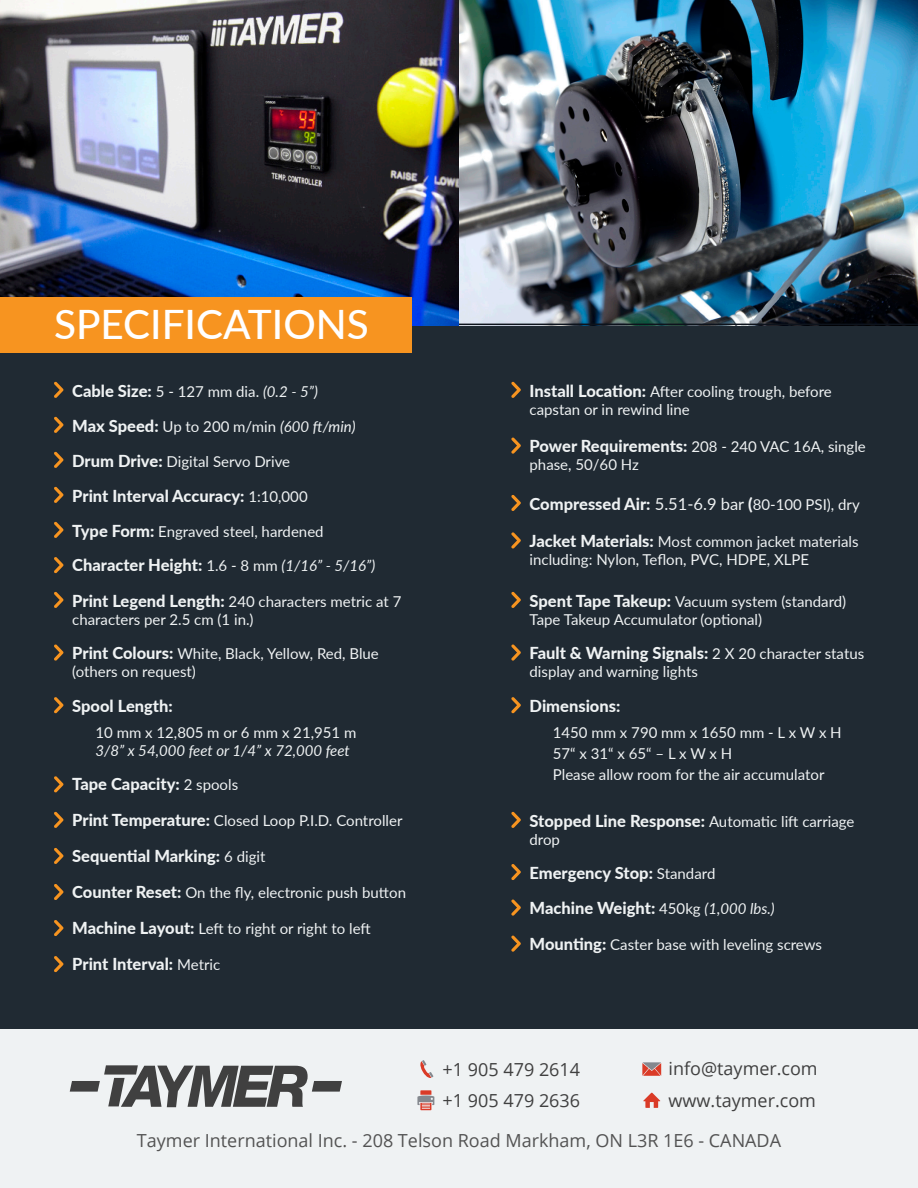
<style>
.page{position:relative;width:918px;height:1188px;background:#fff}
.page>*{position:absolute;margin:0;border:0;box-sizing:border-box;transform-origin:0 0}
.t1{font:500 40.5px "Lato";color:#fff}
.t2{font:18px "Open Sans";color:#535353}
.t3{font:18px "Open Sans";color:#404040}
.t4{font:800 16.5px "Lato";color:#eff2f3}
.t5{font:15px/18px "Lato";color:#eff2f3}
.t6{font:italic 15px "Lato";color:#eff2f3}
.s1{font-weight:800;font-size:16.5px}
.s2{font-style:italic}
.s3{font-weight:400;font-size:15px}
.s4{font-weight:400;font-style:italic;font-size:15px}
.s5{font-weight:400}
</style>
<div class="page">
<div style="left:0;top:1029px;width:918px;height:159px;background:#eff2f3"></div>
<div style="left:0;top:324px;width:918px;height:705px;background:#202a33"></div>
<svg style="left:54px;top:382px;width:9px;height:16px"></svg>
<svg style="left:54px;top:522px;width:9px;height:16px"></svg>
<svg style="left:54px;top:452px;width:9px;height:16px"></svg>
<svg style="left:511px;top:437px;width:10px;height:17px"></svg>
<svg style="left:511px;top:532px;width:10px;height:17px"></svg>
<svg style="left:511px;top:592px;width:10px;height:16px"></svg>
<svg style="left:511px;top:644px;width:10px;height:17px"></svg>
<svg style="left:511px;top:812px;width:10px;height:16px"></svg>
<svg style="left:511px;top:864px;width:10px;height:16px"></svg>
<svg style="left:511px;top:899px;width:10px;height:17px"></svg>
<svg style="left:511px;top:935px;width:10px;height:17px"></svg>
<svg style="left:511px;top:495px;width:10px;height:16px"></svg>
<svg style="left:54px;top:592px;width:9px;height:16px"></svg>
<svg style="left:511px;top:382px;width:10px;height:16px"></svg>
<svg style="left:54px;top:644px;width:9px;height:17px"></svg>
<svg style="left:54px;top:417px;width:9px;height:16px"></svg>
<svg style="left:54px;top:557px;width:9px;height:16px"></svg>
<svg style="left:54px;top:776px;width:9px;height:17px"></svg>
<svg style="left:54px;top:812px;width:9px;height:16px"></svg>
<svg style="left:54px;top:884px;width:9px;height:16px"></svg>
<svg style="left:54px;top:848px;width:9px;height:16px"></svg>
<svg style="left:54px;top:920px;width:9px;height:16px"></svg>
<svg style="left:54px;top:956px;width:9px;height:16px"></svg>
<svg style="left:54px;top:487px;width:9px;height:16px"></svg>
<svg style="left:54px;top:697px;width:9px;height:16px"></svg>
<svg style="left:70px;top:1065px;width:272px;height:42px"></svg>
<svg style="left:420px;top:1060px;width:13px;height:18px"></svg>
<svg style="left:417px;top:1090px;width:17px;height:20px"></svg>
<svg style="left:642px;top:1062px;width:19px;height:14px"></svg>
<svg style="left:643px;top:1093px;width:17px;height:15px"></svg>
<img style="left:459px;top:0;width:459px;height:324px">
<hr style="left:0;top:324px;width:918px;height:1px;background:#0d131c">
<img style="left:0;top:0;width:459px;height:325px">
<div style="left:0;top:297px;width:411px;height:56px;background:#f79420"></div>
<svg style="left:511px;top:697px;width:10px;height:16px"></svg>
<p class="t1" style="left:54px;top:296px;width:316px">SPECIFICATIONS</p>
<p class="t5" style="left:72px;top:381px;width:247px"><span class="s1">Cable Size:</span> 5 - 127 mm dia. <span class="s2">(0.2 - 5”)</span></p>
<p class="t5" style="left:72px;top:416px;width:285px"><span class="s1">Max Speed:</span> Up to 200 m/min <span class="s2">(600 ft/min)</span></p>
<p class="t5" style="left:72px;top:451px;width:219px"><span class="s1">Drum Drive:</span> Digital Servo Drive</p>
<p class="t4" style="left:72px;top:483px;width:237px">Print Interval Accuracy: <span class="s3">1:10,000</span></p>
<p class="t5" style="left:72px;top:521px;width:253px"><span class="s1">Type Form:</span> Engraved steel, hardened</p>
<p class="t4" style="left:72px;top:553px;width:305px">Character Height: <span class="s3">1.6 - 8 mm</span> <span class="s4">(1/16” - 5/16”)</span></p>
<p class="t5" style="left:72px;top:591px;width:331px"><span class="s1">Print Legend Length:</span> 240 characters metric at 7 characters per 2.5 cm (1 in.)</p>
<p class="t5" style="left:72px;top:644px;width:308px"><span class="s1">Print Colours:</span> White, Black, Yellow, Red, Blue (others on request)</p>
<p class="t4" style="left:72px;top:694px;width:102px">Spool Length:</p>
<p class="t5" style="left:95px;top:723px;width:262px">10 mm x 12,805 m or 6 mm x 21,951 m</p>
<p class="t6" style="left:95px;top:740px;width:256px">3/8” x 54,000 feet or 1/4” x 72,000 feet</p>
<p class="t4" style="left:72px;top:772px;width:167px">Tape Capacity: <span class="s3">2 spools</span></p>
<p class="t5" style="left:72px;top:811px;width:332px"><span class="s1">Print Temperature:</span> Closed Loop P.I.D. Controller</p>
<p class="t4" style="left:72px;top:843px;width:195px">Sequential Marking: <span class="s3">6 digit</span></p>
<p class="t5" style="left:72px;top:883px;width:335px"><span class="s1">Counter Reset:</span> On the fly, electronic push button</p>
<p class="t5" style="left:72px;top:919px;width:300px"><span class="s1">Machine Layout:</span> Left to right or right to left</p>
<p class="t4" style="left:72px;top:952px;width:150px">Print Interval: <span class="s3">Metric</span></p>
<p class="t5" style="left:530px;top:381px;width:304px"><span class="s1">Install Location:</span> After cooling trough, before capstan or in rewind line</p>
<p class="t5" style="left:530px;top:437px;width:338px"><span class="s1">Power Requirements:</span> 208 - 240 VAC 16A, single phase, 50/60 Hz</p>
<p class="t4" style="left:530px;top:491px;width:332px">Compressed Air: <span class="s5">5.51-6.9 bar</span> (<span class="s3">80-100 PSI), dry</span></p>
<p class="t5" style="left:530px;top:532px;width:331px"><span class="s1">Jacket Materials:</span> Most common jacket materials including: Nylon, Teflon, PVC, HDPE, XLPE</p>
<p class="t5" style="left:530px;top:591px;width:318px"><span class="s1">Spent Tape Takeup:</span> Vacuum system (standard)<br>Tape Takeup Accumulator (optional)</p>
<p class="t4" style="left:530px;top:641px;width:336px">Fault &amp; Warning Signals: <span class="s3">2 X 20 character status</span></p>
<p class="t5" style="left:530px;top:662px;width:170px">display and warning lights</p>
<p class="t4" style="left:530px;top:694px;width:92px">Dimensions:</p>
<p class="t5" style="left:553px;top:723px;width:290px">1450 mm x 790 mm x 1650 mm - L x W x H</p>
<p class="t5" style="left:553px;top:744px;width:181px">57“ x 31“ x 65“ – L x W x H</p>
<p class="t5" style="left:553px;top:765px;width:273px">Please allow room for the air accumulator</p>
<p class="t5" style="left:530px;top:811px;width:326px"><span class="s1">Stopped Line Response:</span> Automatic lift carriage drop</p>
<p class="t4" style="left:530px;top:860px;width:187px">Emergency Stop: <span class="s3">Standard</span></p>
<p class="t4" style="left:530px;top:896px;width:247px">Machine Weight: <span class="s3">450kg</span> <span class="s4">(1,000 lbs.)</span></p>
<p class="t5" style="left:530px;top:935px;width:294px"><span class="s1">Mounting:</span> Caster base with leveling screws</p>
<p class="t3" style="left:443px;top:1057px;width:139px">+1 905 479 2614</p>
<p class="t3" style="left:669px;top:1057px;width:151px">info@taymer.com</p>
<p class="t3" style="left:443px;top:1088px;width:139px">+1 905 479 2636</p>
<p class="t3" style="left:669px;top:1088px;width:149px">www.taymer.com</p>
<p class="t2" style="left:137px;top:1128px;width:646px">Taymer International Inc. - 208 Telson Road Markham, ON L3R 1E6 - CANADA</p>
</div>
